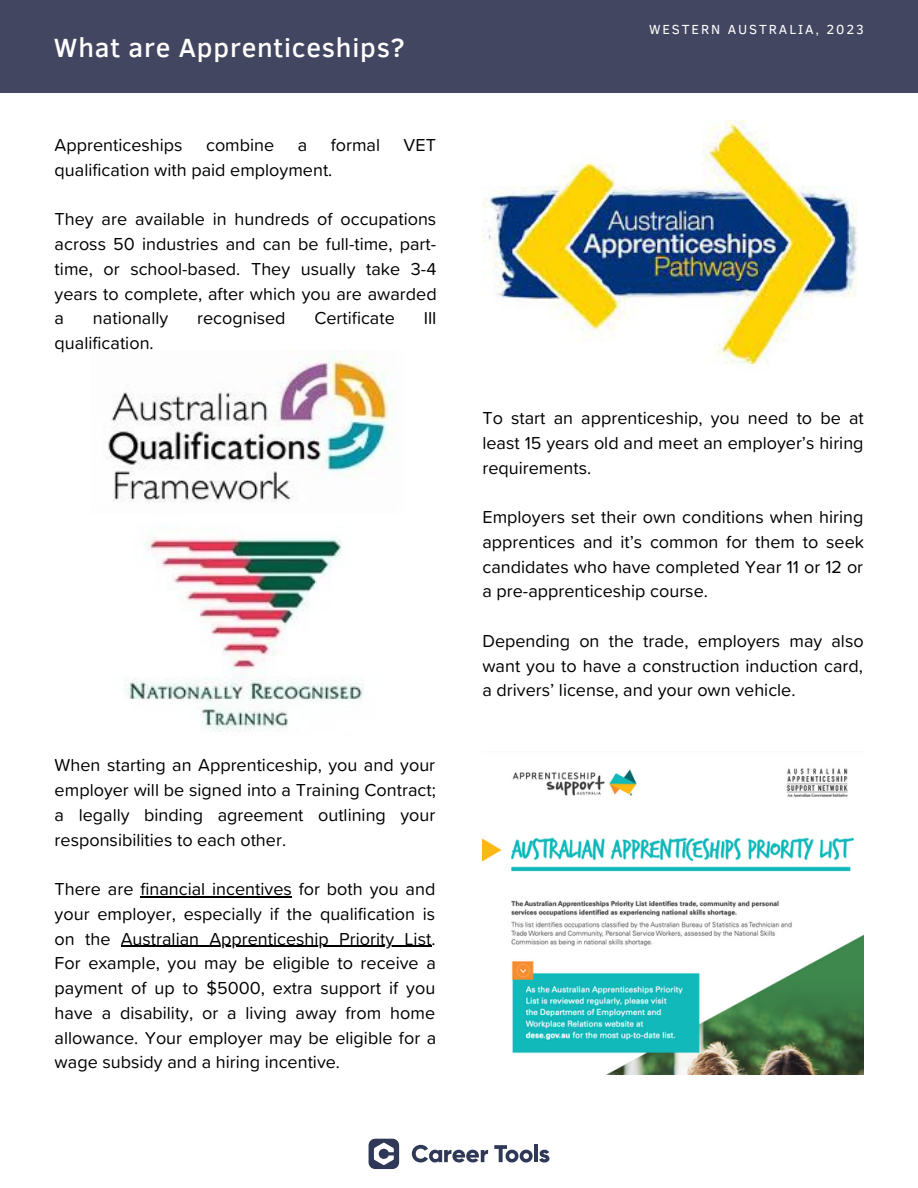
<style>
.page{position:relative;width:918px;height:1188px;background:#fff}
.page>*{position:absolute;margin:0;border:0;box-sizing:border-box;transform-origin:0 0}
.t1{font:500 27px "Clear Sans";letter-spacing:.03em;color:#fff}
.t2{font:18px/24.8px "Proxima Soft";color:#000;text-align:justify}
.t3{font:13.5px "Clear Sans";letter-spacing:.14em;color:#fff}
</style>
<div class="page">
<div style="left:0;top:0;width:918px;height:92px;background:#434660"></div>
<svg style="left:412px;top:1145px;width:76px;height:18px"></svg>
<svg style="left:494px;top:1145px;width:39px;height:18px"></svg>
<hr style="left:534px;top:1144px;width:4px;height:18px;background:#2f3957">
<svg style="left:539px;top:1150px;width:10px;height:13px"></svg>
<svg style="left:369px;top:1139px;width:30px;height:30px"></svg>
<img style="left:482px;top:120px;width:375px;height:246px">
<img style="left:106px;top:354px;width:287px;height:378px">
<img style="left:482px;top:768px;width:382px;height:306px">
<hr style="left:140px;top:896px;width:152px;height:1px;background:#000">
<hr style="left:121px;top:946px;width:310px;height:1px;background:#000">
<h1 class="t1" style="left:54px;top:28px;width:352px">What are Apprenticeships?</h1>
<p class="t2" style="left:55px;top:134px;width:129px">Apprenticeships</p>
<p class="t2" style="left:206px;top:134px;width:70px">combine</p>
<p class="t2" style="left:298px;top:134px;width:11px">a</p>
<p class="t2" style="left:331px;top:134px;width:51px">formal</p>
<p class="t2" style="left:404px;top:134px;width:34px">VET</p>
<p class="t2" style="left:55px;top:158px;width:279px">qualification with paid employment.</p>
<p class="t2" style="left:55px;top:208px;width:384px">They are available in hundreds of occupations across 50 industries and can be full-time, part&shy;time, or school-based. They usually take 3-4 years to complete, after which you are awarded a</p>
<p class="t2" style="left:93px;top:307px;width:77px">nationally</p>
<p class="t2" style="left:197px;top:307px;width:90px">recognised</p>
<p class="t2" style="left:314px;top:307px;width:82px">Certificate</p>
<p class="t2" style="left:424px;top:307px;width:14px">III</p>
<p class="t2" style="left:55px;top:332px;width:101px">qualification.</p>
<p class="t2" style="left:55px;top:754px;width:383px">When starting an Apprenticeship, you and your employer will be signed into a Training Contract; a legally binding agreement outlining your responsibilities to each other.</p>
<p class="t2" style="left:55px;top:878px;width:383px">There are financial incentives for both you and your employer, especially if the qualification is on the Australian Apprenticeship Priority List.<br>For example, you may be eligible to receive a payment of up to $5000, extra support if you have a disability, or a living away from home allowance. Your employer may be eligible for a wage subsidy and a hiring incentive.</p>
<p class="t3" style="left:649px;top:19px;width:216px">WESTERN AUSTRALIA, 2023</p>
<p class="t2" style="left:482px;top:407px;width:383px">To start an apprenticeship, you need to be at least 15 years old and meet an employer’s hiring requirements.</p>
<p class="t2" style="left:482px;top:506px;width:383px">Employers set their own conditions when hiring apprentices and it’s common for them to seek candidates who have completed Year 11 or 12 or a pre-apprenticeship course.</p>
<p class="t2" style="left:482px;top:629px;width:383px">Depending on the trade, employers may also want you to have a construction induction card, a drivers’ license, and your own vehicle.</p>
</div>
